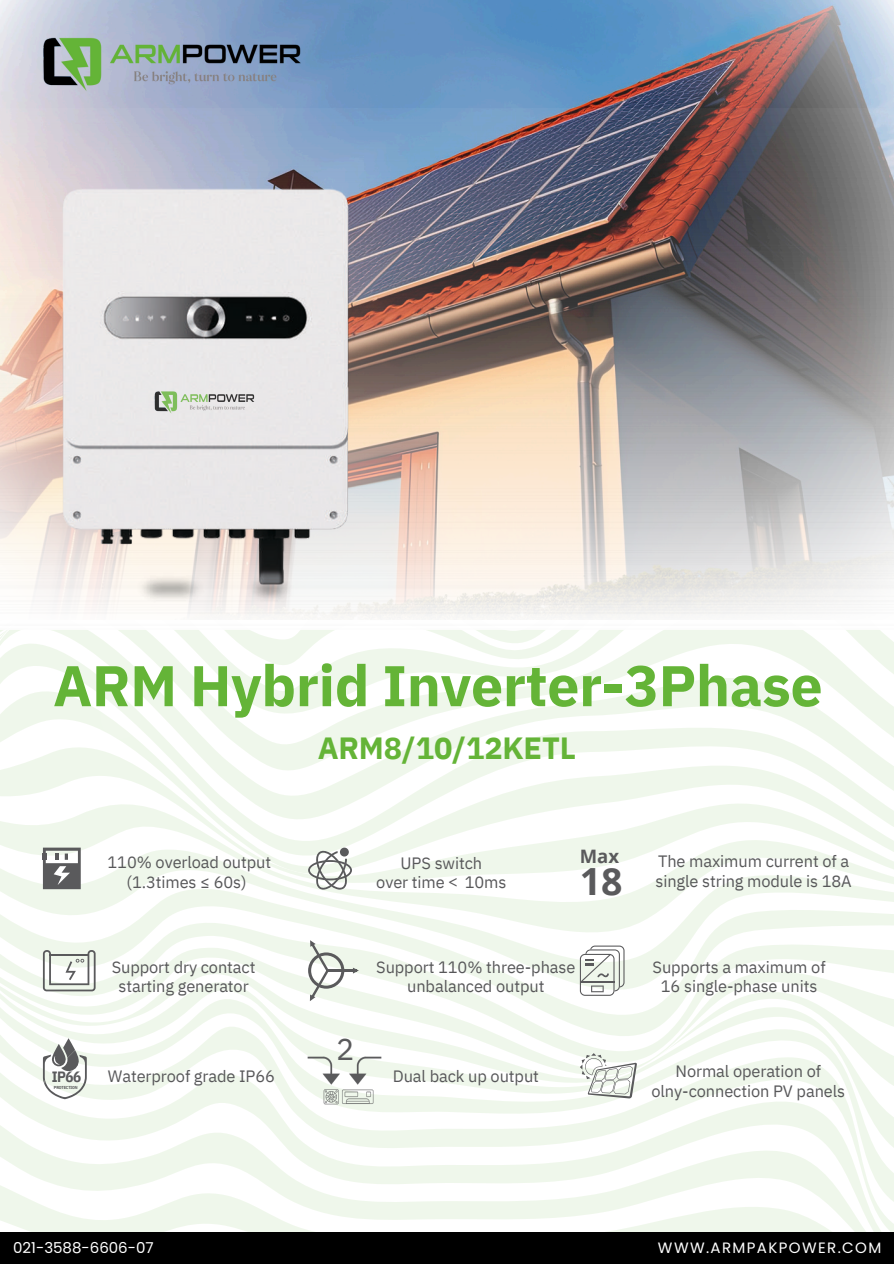
<style>
.page{position:relative;width:894px;height:1264px;background:#fff}
.page>*{position:absolute;margin:0;border:0;box-sizing:border-box;transform-origin:0 0}
.t1{font:700 57.3px "IBM Plex Sans";letter-spacing:-.005em;color:#64b437}
.t2{font:700 37.35px "Open Sans";color:#5a5a5c}
.t3{font:700 30.6px "IBM Plex Sans";letter-spacing:-.005em;color:#64b437}
.t4{font:30.45px "IBM Plex Sans";color:#5a5a5c}
.t5{font:700 18.45px "Open Sans";color:#5a5a5c}
.t6{font:16.35px/19.2px "IBM Plex Sans";letter-spacing:-.005em;color:#58585a;text-align:center}
.t7{font:15px "Poppins";letter-spacing:.09em;color:#fff}
.t8{font:15px "Poppins";color:#fff}
.t9{font:700 14.85px "IBM Plex Sans Cond";color:#5a5a5c}
.t10{font:700 4.35px "IBM Plex Sans Cond";letter-spacing:-.03em;color:#5a5a5c}
.s1{font-family:"Wen Quan Yi Micro Hei"}
</style>
<div class="page">
<svg style="left:0;top:630px;width:893px;height:38px;fill:#f1f8ec"></svg>
<svg style="left:0;top:668px;width:893px;height:56px"></svg>
<svg style="left:0;top:724px;width:893px;height:59px"></svg>
<svg style="left:0;top:783px;width:893px;height:30px"></svg>
<svg style="left:0;top:813px;width:893px;height:24px"></svg>
<svg style="left:0;top:837px;width:893px;height:30px;fill:#eff7eb"></svg>
<svg style="left:0;top:867px;width:893px;height:20px"></svg>
<svg style="left:0;top:887px;width:893px;height:18px;fill:#eff7eb"></svg>
<svg style="left:0;top:905px;width:893px;height:15px;fill:#eff7eb"></svg>
<svg style="left:0;top:920px;width:893px;height:15px"></svg>
<svg style="left:0;top:935px;width:893px;height:31px;fill:#f3f9f0"></svg>
<svg style="left:0;top:966px;width:893px;height:48px"></svg>
<svg style="left:0;top:1014px;width:893px;height:74px"></svg>
<svg style="left:0;top:1088px;width:893px;height:78px"></svg>
<svg style="left:0;top:1166px;width:893px;height:66px;fill:#f0f7ec"></svg>
<div style="left:101px;top:699px;width:40px;height:40px;background:linear-gradient(to right,#f6faf4,#f5faf3);border-radius:50%"></div>
<img style="left:0;top:0;width:893px;height:108px">
<img style="left:0;top:108px;width:893px;height:510px">
<img style="left:90px;top:597px;width:249px;height:51px">
<svg style="left:43px;top:1038px;width:44px;height:61px"></svg>
<svg style="left:43px;top:847px;width:38px;height:42px"></svg>
<svg style="left:43px;top:950px;width:53px;height:41px"></svg>
<svg style="left:308px;top:850px;width:44px;height:39px"></svg>
<div style="left:340px;top:847px;width:9px;height:9px;background:#5a5a5c;border-radius:50%"></div>
<svg style="left:353px;top:967px;width:6px;height:6px"></svg>
<hr style="left:326px;top:969px;width:30px;height:2px;background:#5a5a5c">
<svg style="left:308px;top:940px;width:36px;height:61px"></svg>
<img style="left:299px;top:1048px;width:90px;height:64px">
<svg style="left:579px;top:945px;width:45px;height:50px"></svg>
<img style="left:28px;top:165px;width:353px;height:432px">
<svg style="left:579px;top:1053px;width:57px;height:45px"></svg>
<img style="left:40px;top:38px;width:264px;height:54px">
<div style="left:0;top:1232px;width:893px;height:31px;background:#000"></div>
<img style="left:154px;top:392px;width:101px;height:21px">
<p class="t1" style="left:53px;top:647px;width:770px">ARM Hybrid Inverter-3Phase</p>
<p class="t3" style="left:317px;top:727px;width:260px">ARM8/10/12KETL</p>
<p class="t6" style="left:107px;top:852px;width:165px">110% overload output (1.3times ≤ 60s)</p>
<p class="t6" style="left:112px;top:957px;width:145px">Support dry contact starting generator</p>
<h3 class="t9" style="left:52px;top:1067px;width:31px">IP66</h3>
<h5 class="t10" style="left:54px;top:1084px;width:25px">PROTECTION</h5>
<h1 class="t6" style="left:108px;top:1065px;width:169px">Waterproof grade IP66</h1>
<h2 class="t6" style="left:376px;top:853px;width:132px">UPS switch<br>over time<span class="s1">＜</span> 10ms</h2>
<h5 class="t5" style="left:579px;top:843px;width:41px">Max</h5>
<h5 class="t2" style="left:579px;top:854px;width:44px">18</h5>
<h5 class="t6" style="left:655px;top:851px;width:198px;text-align:left">The maximum current of a single string module is 18A</h5>
<h5 class="t4" style="left:336px;top:1028px;width:20px">2</h5>
<h5 class="t6" style="left:376px;top:957px;width:200px">Support 110% three-phase unbalanced output</h5>
<p class="t6" style="left:652px;top:957px;width:174px">Supports a maximum of<br>16 single-phase units</p>
<h5 class="t6" style="left:393px;top:1065px;width:148px">Dual back up output</h5>
<p class="t6" style="left:651px;top:1061px;width:195px">Normal operation of olny-connection PV panels</p>
<p class="t8" style="left:13px;top:1237px;width:142px">021-3588-6606-07</p>
<h5 class="t7" style="left:657px;top:1237px;width:225px">WWW.ARMPAKPOWER.COM</h5>
</div>
